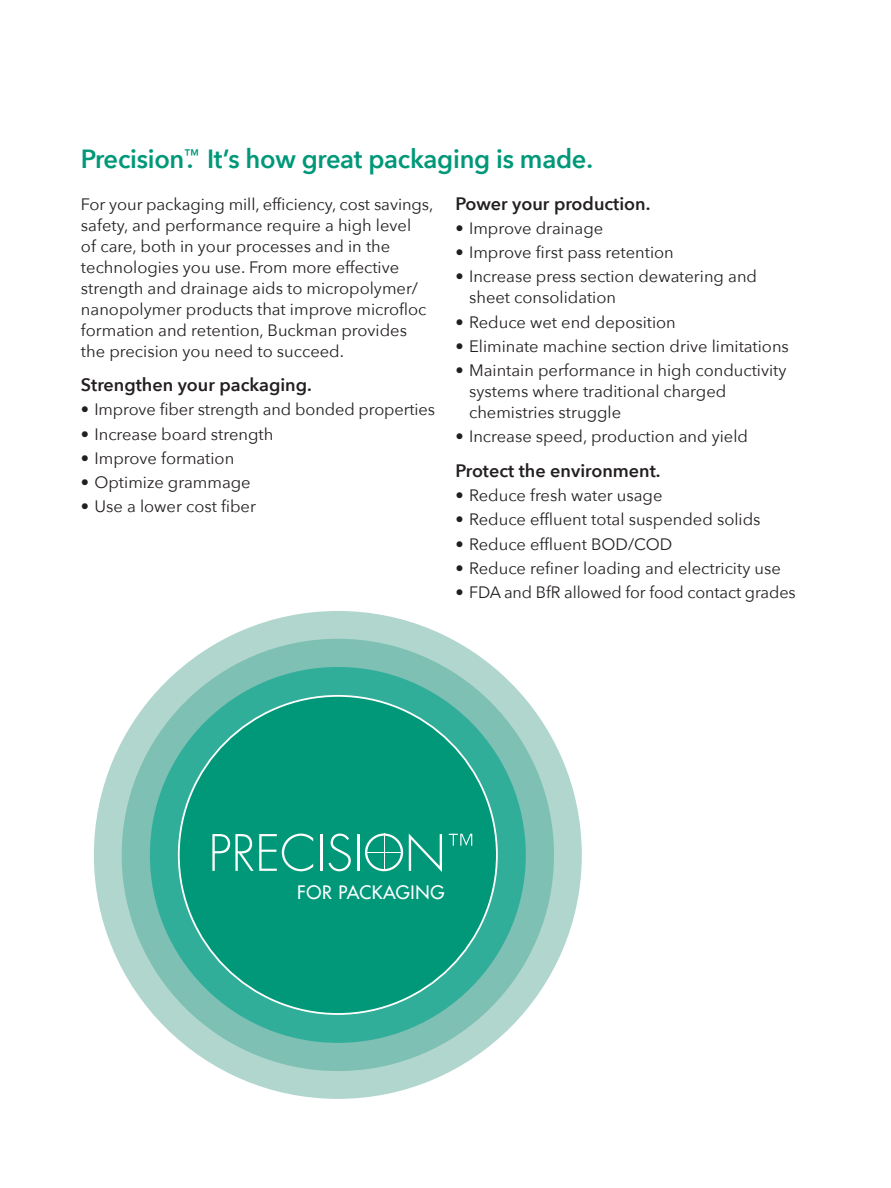
<style>
.page{position:relative;width:891px;height:1188px;background:#fff}
.page>*{position:absolute;margin:0;border:0;box-sizing:border-box;transform-origin:0 0}
.t1{font:600 26.25px "Avenir Next";letter-spacing:-.01em;color:#009879}
.t2{font:18.15px "Futura";letter-spacing:.025em;color:#fff}
.t3{font:600 18px "Avenir Next";color:#231f20}
.t4{font:16.5px/21px "Avenir Next";color:#231f20}
</style>
<div class="page">
<div style="left:94px;top:611px;width:488px;height:488px;background:#b0d6ce;border-radius:50%"></div>
<div style="left:122px;top:639px;width:432px;height:432px;background:#7ec0b3;border-radius:50%"></div>
<div style="left:150px;top:667px;width:376px;height:376px;background:#31ae9a;border-radius:50%"></div>
<div style="left:179px;top:696px;width:318px;height:318px;background:#009879;border-radius:50%"></div>
<svg style="left:449px;top:834px;width:23px;height:12px"></svg>
<svg style="left:212px;top:834px;width:101px;height:37px"></svg>
<hr style="left:320px;top:834px;width:2px;height:37px;background:#fff">
<svg style="left:328px;top:834px;width:23px;height:37px"></svg>
<hr style="left:357px;top:834px;width:2px;height:37px;background:#fff">
<svg style="left:409px;top:834px;width:33px;height:38px"></svg>
<svg style="left:365px;top:833px;width:38px;height:38px"></svg>
<hr style="left:384px;top:834px;width:1px;height:37px;background:#fff">
<hr style="left:365px;top:852px;width:38px;height:1px;background:#fff">
<h1 class="t1" style="left:81px;top:137px;width:513px">Precision<sup>™</sup>. It’s how great packaging is made.</h1>
<p class="t4" style="left:81px;top:193px;width:354px">For your packaging mill, efficiency, cost savings, safety, and performance require a high level<br>of care, both in your processes and in the technologies you use. From more effective strength and drainage aids to micropolymer/ nanopolymer products that improve microfloc formation and retention, Buckman provides the precision you need to succeed.</p>
<p class="t3" style="left:81px;top:370px;width:232px">Strengthen your packaging.</p>
<p class="t4" style="left:81px;top:399px;width:355px">• Improve fiber strength and bonded properties</p>
<p class="t4" style="left:81px;top:423px;width:194px">• Increase board strength</p>
<p class="t4" style="left:81px;top:447px;width:155px">• Improve formation</p>
<p class="t4" style="left:81px;top:471px;width:171px">• Optimize grammage</p>
<p class="t4" style="left:81px;top:495px;width:176px">• Use a lower cost fiber</p>
<p class="t3" style="left:456px;top:188px;width:196px">Power your production.</p>
<p class="t4" style="left:456px;top:217px;width:149px">• Improve drainage</p>
<p class="t4" style="left:456px;top:241px;width:220px">• Improve first pass retention</p>
<p class="t4" style="left:469px;top:265px;width:289px;text-indent:-13px">• Increase press section dewatering and sheet consolidation</p>
<p class="t4" style="left:456px;top:311px;width:222px">• Reduce wet end deposition</p>
<p class="t4" style="left:456px;top:335px;width:335px">• Eliminate machine section drive limitations</p>
<p class="t4" style="left:469px;top:359px;width:319px;text-indent:-13px">• Maintain performance in high conductivity systems where traditional charged chemistries struggle</p>
<p class="t4" style="left:456px;top:425px;width:294px">• Increase speed, production and yield</p>
<p class="t3" style="left:456px;top:455px;width:206px">Protect the environment.</p>
<p class="t4" style="left:456px;top:484px;width:208px">• Reduce fresh water usage</p>
<p class="t4" style="left:456px;top:508px;width:306px">• Reduce effluent total suspended solids</p>
<p class="t4" style="left:456px;top:533px;width:218px">• Reduce effluent BOD/COD</p>
<p class="t4" style="left:456px;top:557px;width:327px">• Reduce refiner loading and electricity use</p>
<p class="t4" style="left:456px;top:581px;width:342px">• FDA and BfR allowed for food contact grades</p>
<p class="t2" style="left:297px;top:880px;width:149px">FOR PACKAGING</p>
</div>
